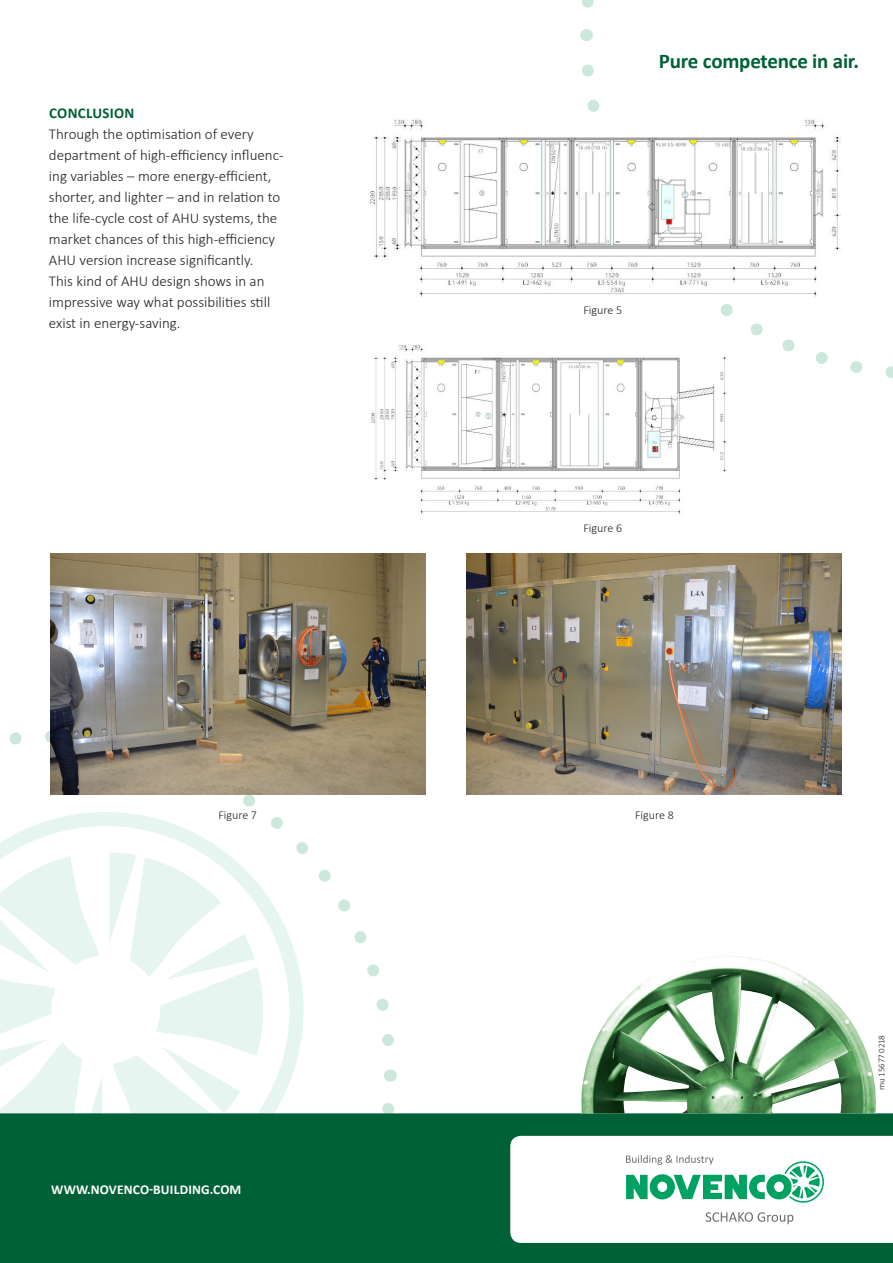
<style>
.page{position:relative;width:893px;height:1263px;background:#fff}
.page>*{position:absolute;margin:0;border:0;box-sizing:border-box;transform-origin:0 0}
.t1{font:700 21px "Calibri";letter-spacing:-.01em;color:#006137}
.body{font:300 15px/21px "Calibri";color:#231f20}
.t2{font:700 13.5px "Calibri";letter-spacing:.015em;color:#fff}
.t3{font:300 12px "Calibri";color:#231f20}
.Footnote{font:300 9px "Calibri";letter-spacing:-.02em;color:#231f20}
.s1{font-weight:700;color:#006137}
</style>
<div class="page">
<svg style="left:582px;top:64px;width:311px;height:315px"></svg>
<svg style="left:580px;top:0;width:14px;height:41px"></svg>
<svg style="left:113px;top:1053px;width:144px;height:28px"></svg>
<svg style="left:119px;top:1081px;width:275px;height:32px"></svg>
<svg style="left:102px;top:794px;width:295px;height:259px"></svg>
<svg style="left:390px;top:1069px;width:1px;height:12px"></svg>
<svg style="left:0;top:731px;width:102px;height:382px"></svg>
<div style="left:0;top:1113px;width:893px;height:150px;background:#006137"></div>
<svg style="left:510px;top:1128px;width:383px;height:115px"></svg>
<img style="left:581px;top:955px;width:295px;height:158px">
<img style="left:370px;top:118px;width:470px;height:178px">
<img style="left:371px;top:344px;width:355px;height:171px">
<img style="left:50px;top:553px;width:375px;height:241px">
<img style="left:467px;top:553px;width:375px;height:241px">
<p class="body" style="left:49px;top:102px;width:236px"><span class="s1">CONCLUSION<br></span>Through the optimisation of every department of high-efficiency influenc&shy;ing variables – more energy-efficient, shorter, and lighter – and in relation to the life-cycle cost of AHU systems, the market chances of this high-efficiency AHU version increase significantly.<br>This kind of AHU design shows in an impressive way what possibilities still exist in energy-saving.</p>
<p class="t1" style="left:659px;top:46px;width:202px">Pure competence in air.</p>
<p class="t3" style="left:583px;top:303px;width:40px">Figure 5</p>
<p class="t3" style="left:583px;top:520px;width:40px">Figure 6</p>
<p class="t3" style="left:218px;top:807px;width:40px">Figure 7</p>
<p class="t3" style="left:635px;top:807px;width:40px">Figure 8</p>
<p class="t2" style="left:51px;top:1180px;width:192px">WWW.NOVENCO-BUILDING.COM</p>
<p class="Footnote" style="left:876px;top:1090px;width:56px;rotate:-90deg">mu 15677 0218</p>
</div>
